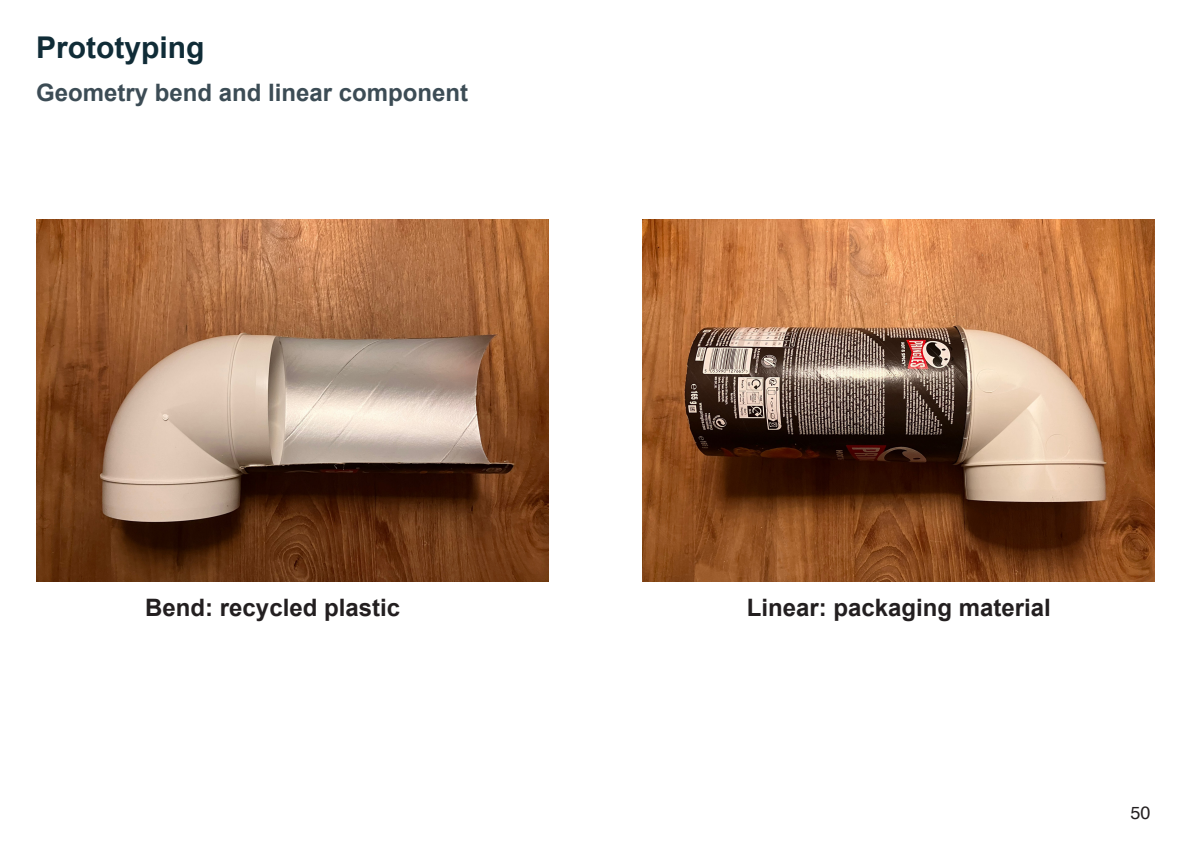
<style>
.page{position:relative;width:1191px;height:842px;background:#fff}
.page>*{position:absolute;margin:0;border:0;box-sizing:border-box;transform-origin:0 0}
.t1{font:700 30px "Arial";color:#102c37}
.t2{font:700 24px "Arial";color:#231f20}
.t3{font:700 24px "Arial";color:#3c4c55}
.t4{font:18px "Helvetica";color:#231f20}
</style>
<div class="page">
<img style="left:643px;top:219px;width:512px;height:362px">
<img style="left:36px;top:219px;width:512px;height:362px">
<p class="t1" style="left:36px;top:26px;width:170px">Prototyping</p>
<p class="t3" style="left:36px;top:76px;width:434px">Geometry bend and linear component</p>
<p class="t2" style="left:145px;top:590px;width:256px">Bend: recycled plastic</p>
<p class="t2" style="left:747px;top:590px;width:306px">Linear: packaging material</p>
<p class="t4" style="left:1130px;top:799px;width:22px">50</p>
</div>
